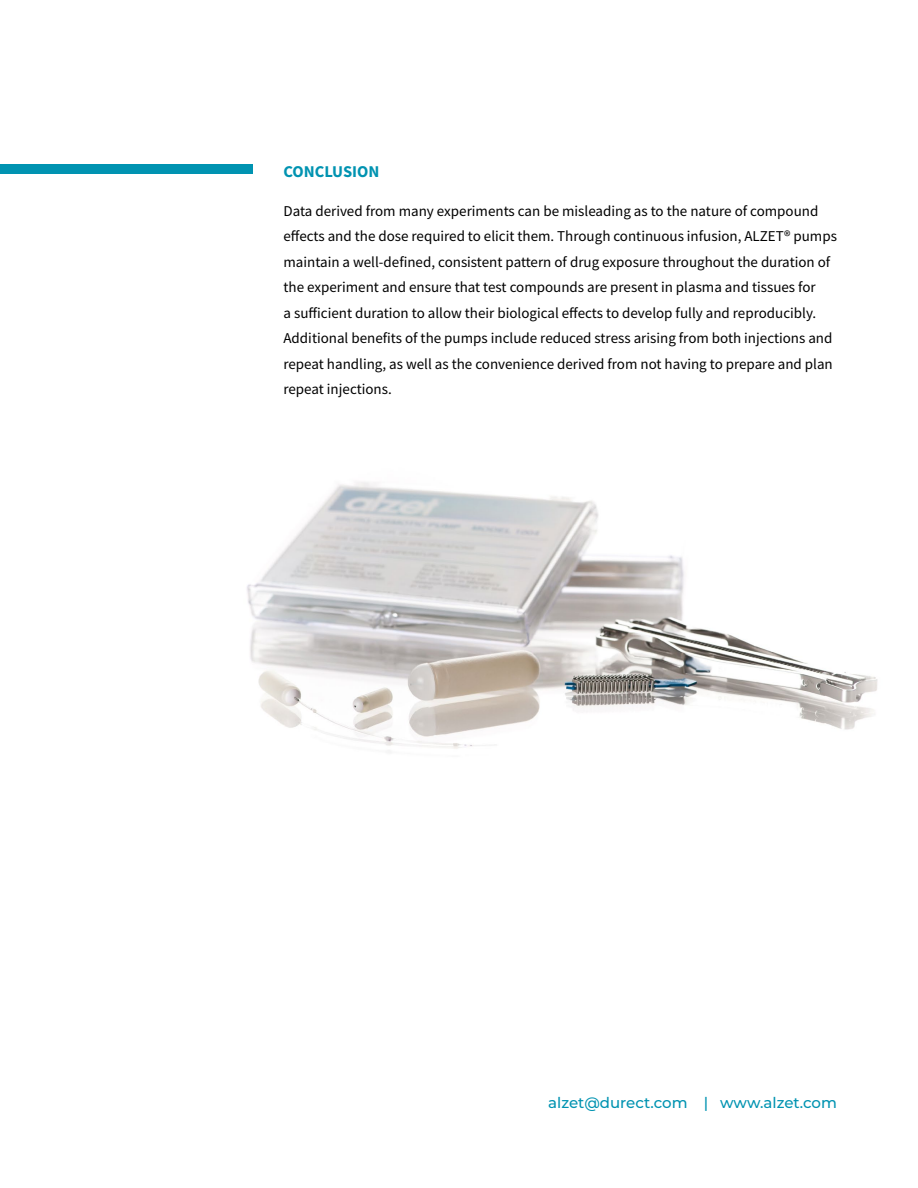
<style>
.page{position:relative;width:918px;height:1188px;background:#fff}
.page>*{position:absolute;margin:0;border:0;box-sizing:border-box;transform-origin:0 0}
.t1{font:700 16.5px "Source Sans Pro";color:#0093b1}
.t2{font:15px/25.5px "Source Sans Pro";color:#000}
.t3{font:500 15px "Montserrat";color:#0093b1}
</style>
<div class="page">
<div style="left:0;top:164px;width:253px;height:10px;background:#0093b1"></div>
<img style="left:247px;top:482px;width:631px;height:267px">
<p class="t1" style="left:284px;top:160px;width:97px">CONCLUSION</p>
<p class="t2" style="left:284px;top:198px;width:555px">Data derived from many experiments can be misleading as to the nature of compound effects and the dose required to elicit them. Through continuous infusion, ALZET® pumps maintain a well-defined, consistent pattern of drug exposure throughout the duration of the experiment and ensure that test compounds are present in plasma and tissues for<br>a sufficient duration to allow their biological effects to develop fully and reproducibly.<br>Additional benefits of the pumps include reduced stress arising from both injections and repeat handling, as well as the convenience derived from not having to prepare and plan repeat injections.</p>
<p class="t3" style="left:548px;top:1092px;width:290px">alzet@durect.com | www.alzet.com</p>
</div>
